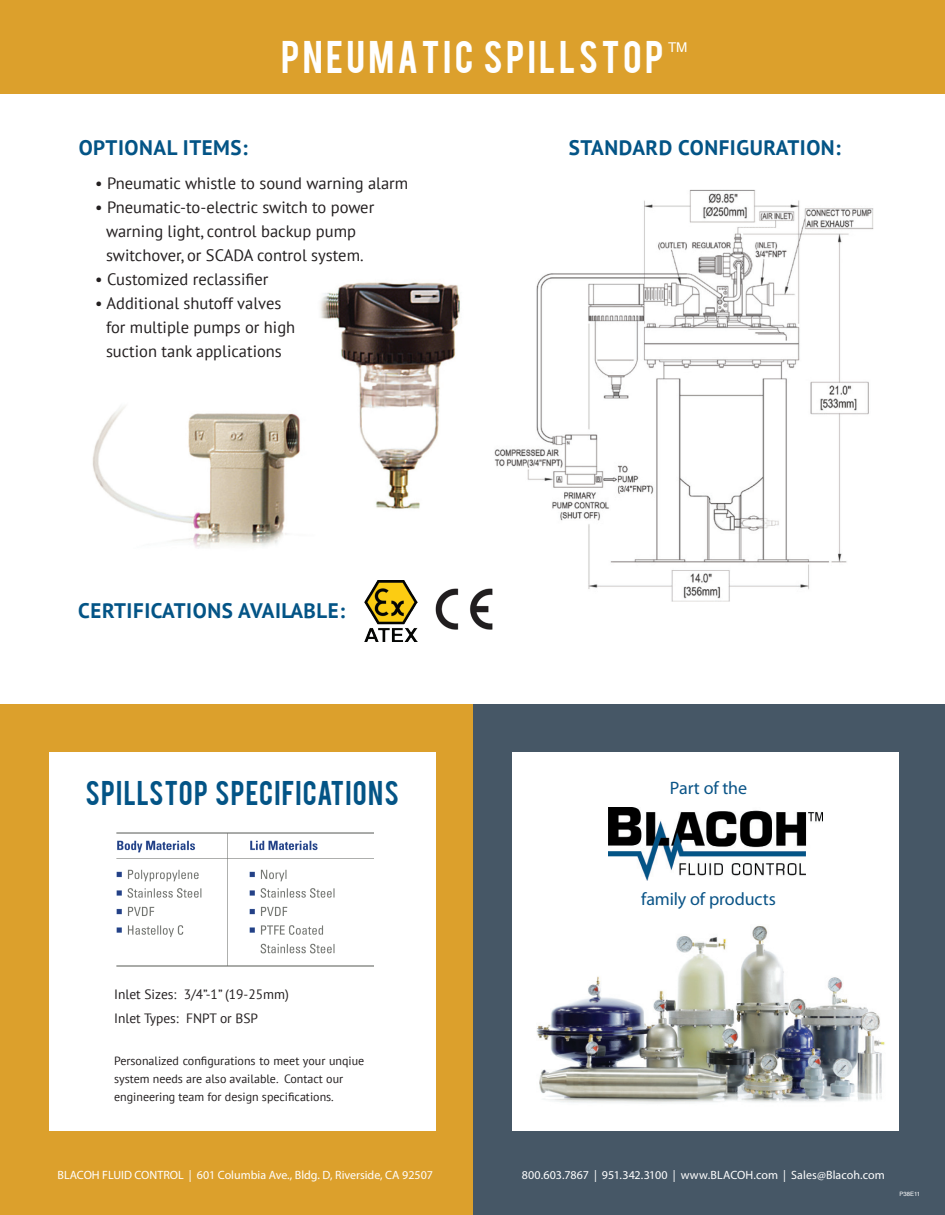
<style>
.page{position:relative;width:945px;height:1215px;background:#fff}
.page>*{position:absolute;margin:0;border:0;box-sizing:border-box;transform-origin:0 0}
.t1{font:36px "Bebas";color:#fff}
.t2{font:27px "Bebas";letter-spacing:.04em;color:#035486}
.t3{font:700 21px "PT Sans";letter-spacing:.025em;color:#035486}
.t4{font:18px "Myriad Pro";letter-spacing:-.01em;color:#0a5487}
.t5{font:16.5px/24px "PT Sans";color:#231f20;text-align:center}
.t6{font:13.5px/24px "PT Sans";color:#231f20}
.t7{font:13.5px "Helvetica";color:#fff}
.t8{font:12px/18px "PT Sans";color:#231f20}
.t9{font:12px "Myriad Pro";color:#fff}
.t10{font:6px "Helvetica";color:#fff}
</style>
<div class="page">
<img style="left:320px;top:282px;width:140px;height:227px">
<div style="left:0;top:704px;width:474px;height:511px;background:#dca02c"></div>
<img style="left:92px;top:386px;width:231px;height:162px">
<img style="left:494px;top:189px;width:380px;height:413px">
<div style="left:0;top:0;width:945px;height:94px;background:#dca02c"></div>
<div style="left:473px;top:704px;width:472px;height:511px;background:#465766"></div>
<div style="left:50px;top:753px;width:386px;height:378px;background:#fff"></div>
<div style="left:513px;top:753px;width:386px;height:378px;background:#fff"></div>
<img style="left:536px;top:925px;width:349px;height:178px">
<img style="left:609px;top:807px;width:213px;height:74px">
<img style="left:116px;top:832px;width:257px;height:135px">
<img style="left:364px;top:581px;width:54px;height:61px">
<img style="left:435px;top:577px;width:71px;height:53px">
<p class="t3" style="left:79px;top:134px;width:171px">OPTIONAL ITEMS:</p>
<h1 class="t1" style="left:281px;top:31px;width:384px">P N E U M A T I C S P I L L S T O P</h1>
<p class="t7" style="left:668px;top:37px;width:21px">TM</p>
<p class="t3" style="left:569px;top:134px;width:274px">STANDARD CONFIGURATION:</p>
<p class="t5" style="left:95px;top:171px;width:315px">• Pneumatic whistle to sound warning alarm</p>
<p class="t5" style="left:95px;top:195px;width:281px">• Pneumatic-to-electric switch to power warning light, control backup pump switchover, or SCADA control system.</p>
<p class="t5" style="left:95px;top:267px;width:175px">• Customized reclassifier</p>
<p class="t5" style="left:106px;top:291px;width:191px;text-align:left;text-indent:-11px">• Additional shutoff valves for multiple pumps or high suction tank applications</p>
<p class="t3" style="left:78px;top:597px;width:268px">CERTIFICATIONS AVAILABLE:</p>
<h2 class="t2" style="left:86px;top:773px;width:315px">SPILLSTOP SPECIFICATIONS</h2>
<p class="t4" style="left:670px;top:777px;width:79px">Part of the</p>
<p class="t4" style="left:641px;top:888px;width:136px">family of products</p>
<p class="t6" style="left:114px;top:982px;width:176px">Inlet Sizes: 3/4”-1” (19-25mm)<br>Inlet Types: FNPT or BSP</p>
<p class="t8" style="left:114px;top:1051px;width:252px">Personalized configurations to meet your unqiue system needs are also available. Contact our engineering team for design specifications.</p>
<p class="t9" style="left:58px;top:1168px;width:377px">BLACOH FLUID CONTROL | 601 Columbia Ave., Bldg. D, Riverside, CA 92507</p>
<p class="t9" style="left:522px;top:1168px;width:365px">800.603.7867 | 951.342.3100 | www.BLACOH.com | Sales@Blacoh.com</p>
<p class="t10" style="left:899px;top:1190px;width:22px">P38E11</p>
</div>
